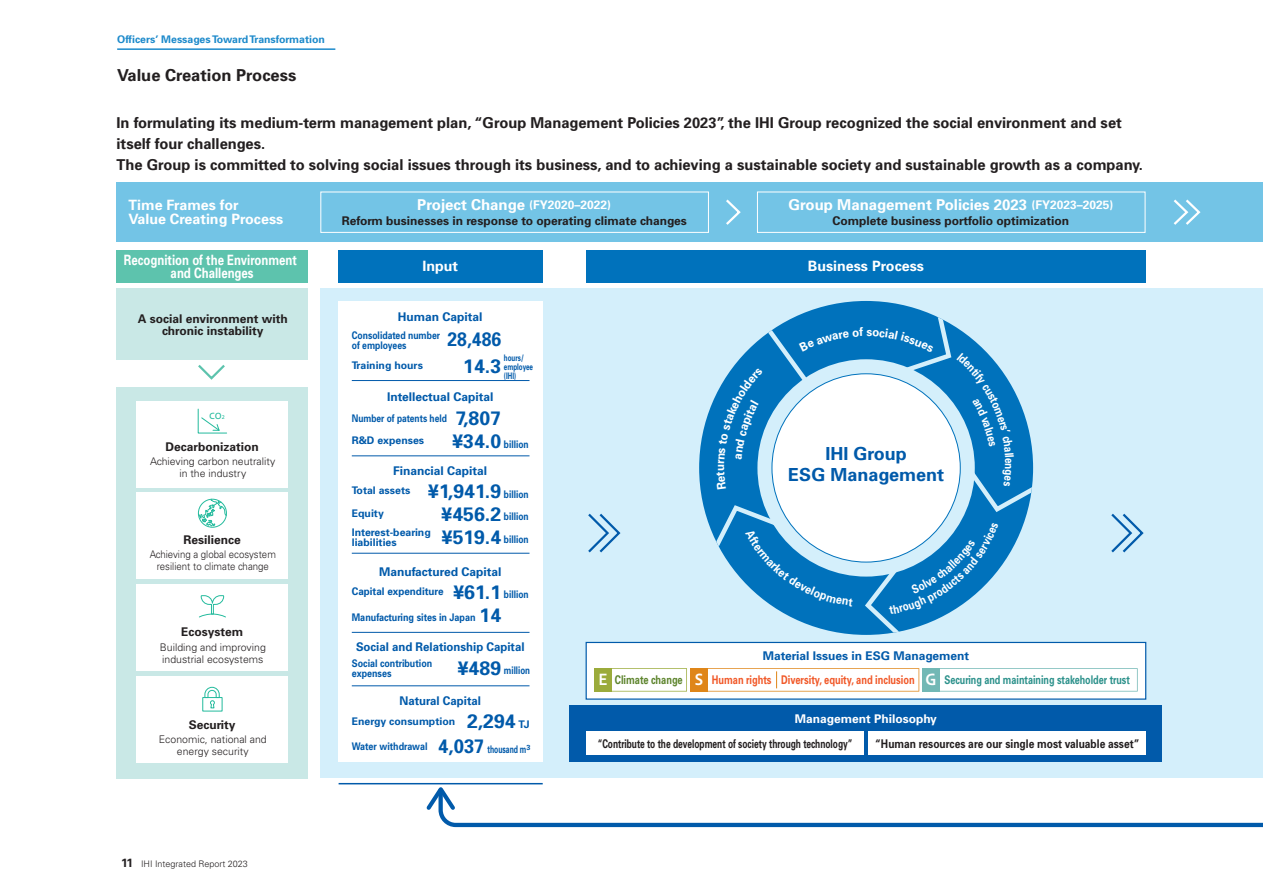
<style>
.page{position:relative;width:1263px;height:893px;background:#fff}
.page>*{position:absolute;margin:0;border:0;box-sizing:border-box;transform-origin:0 0}
.t1{font:700 19.5px "Univers";color:#015aaa;scale:.9 1}
.t2{font:700 18px/21px "Univers";color:#015aaa;text-align:center}
.t3{font:700 16.5px "Univers";color:#231f20}
.t4{font:700 15px/21px "Univers";color:#231f20}
.t5{font:700 15px "Univers";color:#fff}
.t6{font:700 14.25px/14.2px "Univers";color:#fff}
.t7{font:700 14.25px/13.5px "Univers";color:#fff;text-align:center;scale:.8 1}
.t8{font:700 12px/12px "Univers";color:#231f20;text-align:center}
.t9{font:700 12px "Univers";color:#015aaa}
.t10{font:700 12px "Univers";color:#f15929;scale:.77 1}
.t11{font:700 12px "Univers";color:#231f20;scale:.7 1}
.t12{font:700 12px "Univers";color:#231f20;scale:.85 1}
.t13{font:700 12px "Univers";color:#015aaa;scale:.95 1}
.t14{font:700 12px "Univers";color:#fff}
.t15{font:700 12px "Univers";color:#fff;scale:.96 1}
.t16{font:300 10.5px/12px "Univers";color:#231f20;text-align:center}
.t17{font:700 10.5px/10.5px "Univers";color:#015aaa}
.t18{font:700 10.5px/22.5px "Univers";color:#015aaa;scale:.8 1}
.t19{font:700 10.5px/10.5px "Univers";color:#015aaa;scale:.85 1}
.t20{font:300 10.5px/12px "Univers";color:#231f20;text-align:center;scale:.92 1}
.t21{font:700 10.5px "Univers";color:#1d8acb}
.t22{font:700 10.5px "Univers";color:#015aaa;scale:.94 1}
.t23{font:700 10.5px/10.5px "Univers";color:#015aaa;scale:.82 1}
.t24{font:700 10.5px "Univers";color:#015aaa;scale:.86 1}
.t25{font:700 10.5px "Univers";color:#015aaa;scale:.76 1}
.t26{font:300 9px "Univers";color:#231f20}
.t27{font:700 9px "Univers";color:#015aaa;scale:.7 1}
.t28{font:8.25px "Hiragino UD Sans Std W5";color:#24bb9d}
.s1{font-size:4.95px}
.s2{font-weight:700;font-size:12px}
.s3{font-size:12px}
.s4{font-size:19.5px}
.s5{font-size:7.35px}
.s6{font-family:"Hiragino UD Sans Std W6";font-weight:400;font-size:15px;color:#fff}
.s7{color:#5e852e}
.s8{color:#2c918b}
</style>
<div class="page">
<div style="left:339px;top:251px;width:204px;height:32px;background:#0072bc"></div>
<div style="left:586px;top:251px;width:560px;height:32px;background:#0072bc"></div>
<div style="left:117px;top:251px;width:191px;height:32px;background:#5dc3ad"></div>
<div style="left:321px;top:289px;width:942px;height:489px;background:#d4effb"></div>
<div style="left:117px;top:387px;width:191px;height:391px;background:#c9e8e6"></div>
<div style="left:117px;top:288px;width:191px;height:72px;background:#c9e8e6"></div>
<div style="left:117px;top:182px;width:1146px;height:60px;background:#73c4e6"></div>
<div style="left:339px;top:301px;width:204px;height:461px;background:#fff"></div>
<div style="left:570px;top:705px;width:592px;height:57px;background:#015aaa"></div>
<div style="left:586px;top:731px;width:277px;height:24px;background:#fff"></div>
<div style="left:868px;top:731px;width:278px;height:24px;background:#fff"></div>
<div style="left:586px;top:642px;width:560px;height:58px;background:#fff;border:1px solid #015aaa"></div>
<div style="left:137px;top:401px;width:151px;height:86px;background:#fff"></div>
<div style="left:137px;top:492px;width:151px;height:87px;background:#fff"></div>
<div style="left:137px;top:584px;width:151px;height:87px;background:#fff"></div>
<div style="left:137px;top:676px;width:151px;height:87px;background:#fff"></div>
<hr style="left:352px;top:380px;width:177px;height:1px;background:#015aaa">
<hr style="left:352px;top:456px;width:177px;height:1px;background:#015aaa">
<hr style="left:352px;top:553px;width:177px;height:1px;background:#015aaa">
<hr style="left:352px;top:632px;width:177px;height:1px;background:#015aaa">
<hr style="left:352px;top:685px;width:177px;height:1px;background:#015aaa">
<hr style="left:339px;top:783px;width:204px;height:1px;background:#015aaa">
<svg style="left:423px;top:782px;width:840px;height:46px"></svg>
<svg style="left:198px;top:365px;width:27px;height:15px"></svg>
<svg style="left:1111px;top:513px;width:33px;height:40px"></svg>
<svg style="left:588px;top:513px;width:33px;height:40px"></svg>
<svg style="left:726px;top:199px;width:15px;height:26px"></svg>
<div style="left:320px;top:192px;width:389px;height:41px;border:1px solid #fff"></div>
<div style="left:757px;top:192px;width:388px;height:41px;border:1px solid #fff"></div>
<svg style="left:1173px;top:199px;width:28px;height:26px"></svg>
<svg style="left:197px;top:498px;width:30px;height:30px"></svg>
<svg style="left:202px;top:686px;width:21px;height:26px"></svg>
<svg style="left:199px;top:595px;width:27px;height:23px"></svg>
<svg style="left:197px;top:408px;width:30px;height:26px"></svg>
<svg style="left:594px;top:668px;width:544px;height:24px"></svg>
<div style="left:922px;top:668px;width:18px;height:24px;background:#72b8b5"></div>
<hr style="left:117px;top:48px;width:218px;height:2px;background:#1d8acb">
<svg style="left:707px;top:302px;width:326px;height:333px"></svg>
<p class="t21" style="left:117px;top:33px;width:209px">Officers’ Messages Toward Transformation</p>
<p class="t3" style="left:117px;top:65px;width:181px">Value Creation Process</p>
<p class="t4" style="left:117px;top:112px;width:1028px">In formulating its medium-term management plan, “Group Management Policies 2023”, the IHI Group recognized the social environment and set itself four challenges.<br>The Group is committed to solving social issues through its business, and to achieving a sustainable society and sustainable growth as a company.</p>
<p class="t6" style="left:129px;top:197px;width:156px">Time Frames for<br>Value Creating Process</p>
<p class="t7" style="left:124px;top:252px;width:218px">Recognition of the Environment and Challenges</p>
<p class="t8" style="left:138px;top:313px;width:152px">A social environment with chronic instability</p>
<p class="t28" style="left:209px;top:409px;width:17px">CO<span class="s1">2</span></p>
<p class="t8" style="left:165px;top:440px;width:95px">Decarbonization</p>
<p class="t16" style="left:150px;top:455px;width:127px">Achieving carbon neutrality in the industry</p>
<p class="t8" style="left:183px;top:533px;width:59px">Resilience</p>
<p class="t20" style="left:150px;top:547px;width:139px">Achieving a global ecosystem resilient to climate change</p>
<p class="t8" style="left:181px;top:626px;width:63px">Ecosystem</p>
<p class="t16" style="left:160px;top:640px;width:107px;text-align:left">Building and improving industrial ecosystems</p>
<p class="t8" style="left:189px;top:719px;width:48px">Security</p>
<p class="t16" style="left:159px;top:733px;width:109px">Economic, national and energy security</p>
<p class="t26" style="left:121px;top:859px;width:128px"><span class="s2">11</span> IHI Integrated Report 2023</p>
<p class="t5" style="left:417px;top:195px;width:195px">Project Change <span class="s3">(FY2020–2022)</span></p>
<p class="t8" style="left:342px;top:214px;width:347px">Reform businesses in response to operating climate changes</p>
<p class="t5" style="left:788px;top:195px;width:327px">Group Management Policies 2023 <span class="s3">(FY2023–2025)</span></p>
<p class="t8" style="left:832px;top:214px;width:238px">Complete business portfolio optimization</p>
<p class="t6" style="left:422px;top:258px;width:37px">Input</p>
<p class="t6" style="left:808px;top:258px;width:118px">Business Process</p>
<p class="t9" style="left:398px;top:309px;width:86px">Human Capital</p>
<p class="t23" style="left:352px;top:329px;width:109px">Consolidated number of employees</p>
<h1 class="t1" style="left:447px;top:326px;width:61px">28,486</h1>
<p class="t17" style="left:352px;top:360px;width:73px">Training hours</p>
<p class="t27" style="left:504px;top:351px;width:30px">hours/</p>
<p class="t27" style="left:504px;top:360px;width:43px">employee</p>
<p class="t27" style="left:463px;top:369px;width:77px"><sup>14.3</sup> (IHI)</p>
<p class="t9" style="left:387px;top:389px;width:108px">Intellectual Capital</p>
<p class="t18" style="left:352px;top:406px;width:188px">Number of patents held <span class="s4">7,807<br></span>R&amp;D expenses</p>
<p class="t18" style="left:452px;top:432px;width:97px"><span class="s4">¥34.0</span> billion</p>
<p class="t17" style="left:352px;top:485px;width:178px">Total assets <span class="s4">¥1,941.9</span> billion</p>
<p class="t9" style="left:393px;top:463px;width:96px">Financial Capital</p>
<p class="t17" style="left:352px;top:508px;width:34px">Equity</p>
<p class="t18" style="left:441px;top:505px;width:110px"><span class="s4">¥456.2</span> billion</p>
<p class="t17" style="left:352px;top:526px;width:80px">Interest-bearing liabilities</p>
<p class="t18" style="left:442px;top:528px;width:110px"><span class="s4">¥519.4</span> billion</p>
<p class="t9" style="left:379px;top:564px;width:124px">Manufactured Capital</p>
<p class="t22" style="left:352px;top:584px;width:190px">Capital expenditure <span class="s4">¥61.1</span> billion</p>
<p class="t24" style="left:352px;top:610px;width:175px">Manufacturing sites in Japan <span class="s4">14</span></p>
<p class="t13" style="left:356px;top:639px;width:179px">Social and Relationship Capital</p>
<p class="t19" style="left:352px;top:658px;width:96px">Social contribution expenses</p>
<p class="t25" style="left:458px;top:664px;width:97px"><span class="s4">¥489</span> million</p>
<p class="t17" style="left:352px;top:716px;width:179px">Energy consumption <span class="s4">2,294</span> TJ</p>
<p class="t19" style="left:352px;top:741px;width:212px">Water withdrawal <span class="s4">4,037</span> thousand m<span class="s5">3</span></p>
<p class="t13" style="left:400px;top:693px;width:87px">Natural Capital</p>
<p class="t15" style="left:712px;top:471px;width:9px;rotate:-90deg">u</p>
<p class="t2" style="left:788px;top:442px;width:157px">IHI Group<br>ESG Management</p>
<p class="t9" style="left:763px;top:648px;width:208px">Material Issues in ESG Management</p>
<p class="t10" style="left:598px;top:672px;width:692px"><span class="s6">E</span> <span class="s7">Climate change</span> <span class="s6">S</span> Human rights Diversity, equity, and inclusion <span class="s6">G</span> <span class="s8">Securing and maintaining stakeholder trust</span></p>
<p class="t14" style="left:795px;top:711px;width:143px">Management Philosophy</p>
<p class="t11" style="left:598px;top:736px;width:365px">“Contribute to the development of society through technology”</p>
<p class="t12" style="left:875px;top:736px;width:312px">“Human resources are our single most valuable asset”</p>
</div>
